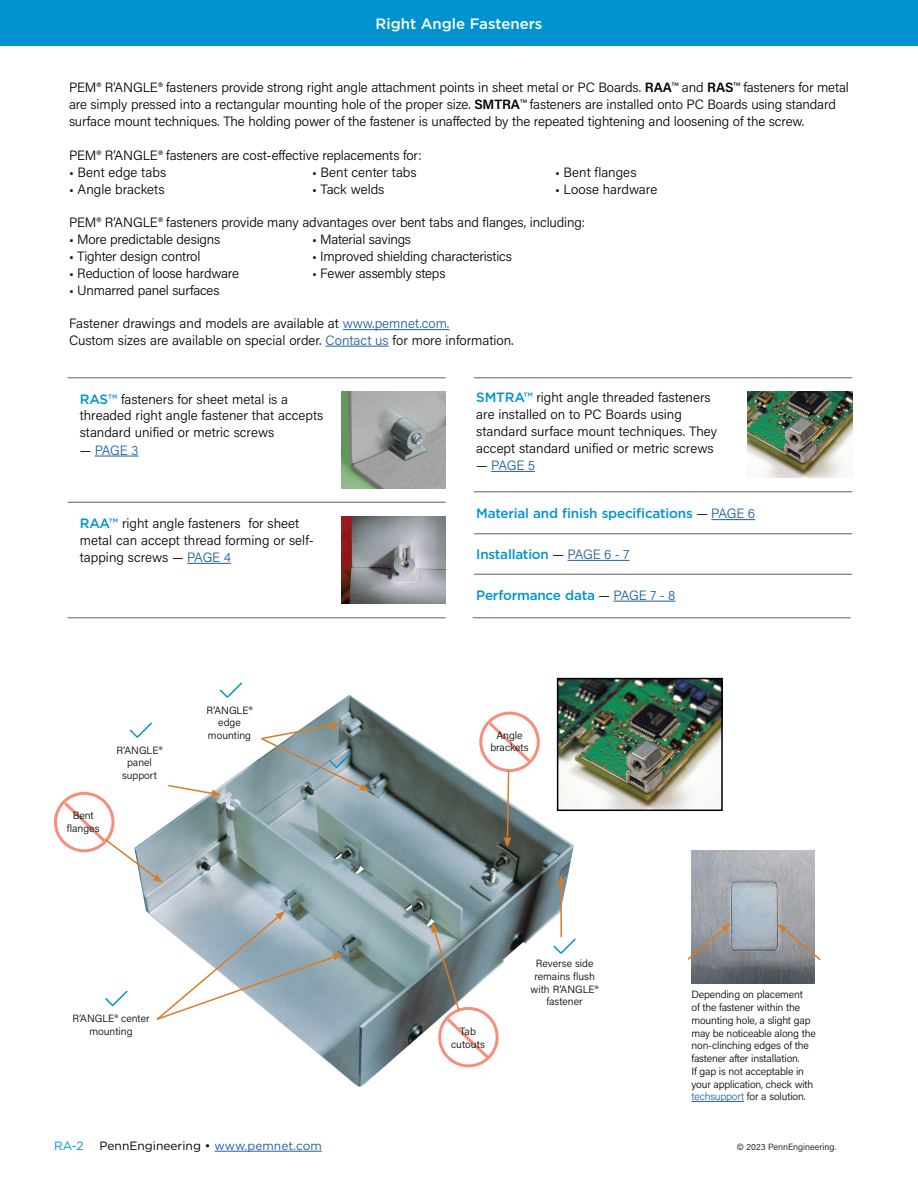
<style>
.page{position:relative;width:918px;height:1188px;background:#fff}
.page>*{position:absolute;margin:0;border:0;box-sizing:border-box;transform-origin:0 0}
.t1{font:500 15px "Gotham";color:#fff}
.t2{font:300 13.5px/16.8px "Acumin Pro";letter-spacing:-.01em;color:#000}
.t3{font:500 13.5px "Gotham";letter-spacing:-.015em;color:#0093d0}
.t4{font:300 13.5px "Acumin Pro";letter-spacing:-.025em;color:#215e9e}
.t5{font:12px "Gotham";color:#000}
.t6{font:12px "Gotham";color:#0093d0}
.t7{font:300 10.5px/12.8px "Acumin Pro";letter-spacing:-.015em;color:#000;text-align:center}
.t8{font:300 9px "Acumin Pro";color:#000}
.s1{font-weight:600}
.s2{color:#215e9e}
.s3{font-family:"Gotham";font-weight:500;color:#0093d0}
.s4{color:#000}
.s5{font-family:"Acumin Pro";font-weight:300;color:#000}
.s6{font-family:"Acumin Pro";font-weight:300;color:#215e9e}
</style>
<div class="page">
<hr style="left:68px;top:377px;width:378px;height:1px;background:#707071">
<hr style="left:68px;top:502px;width:378px;height:1px;background:#707071">
<hr style="left:68px;top:617px;width:378px;height:1px;background:#707071">
<hr style="left:474px;top:377px;width:378px;height:1px;background:#707071">
<hr style="left:474px;top:491px;width:378px;height:1px;background:#707071">
<hr style="left:474px;top:533px;width:378px;height:1px;background:#707071">
<hr style="left:474px;top:574px;width:378px;height:1px;background:#707071">
<hr style="left:473px;top:617px;width:378px;height:1px;background:#707071">
<div style="left:0;top:0;width:918px;height:46px;background:#0093d0"></div>
<hr style="left:215px;top:1151px;width:107px;height:1px;background:#215e9e">
<img style="left:140px;top:694px;width:434px;height:393px">
<hr style="left:343px;top:329px;width:106px;height:1px;background:#215e9e">
<hr style="left:326px;top:346px;width:63px;height:1px;background:#215e9e">
<hr style="left:95px;top:456px;width:44px;height:1px;background:#215e9e">
<hr style="left:187px;top:563px;width:44px;height:1px;background:#215e9e">
<img style="left:341px;top:516px;width:105px;height:87px">
<img style="left:341px;top:391px;width:105px;height:98px">
<img style="left:748px;top:391px;width:104px;height:86px">
<hr style="left:491px;top:471px;width:44px;height:1px;background:#215e9e">
<hr style="left:711px;top:519px;width:44px;height:1px;background:#215e9e">
<hr style="left:568px;top:560px;width:62px;height:1px;background:#215e9e">
<hr style="left:613px;top:601px;width:63px;height:1px;background:#215e9e">
<hr style="left:692px;top:1101px;width:52px;height:1px;background:#215e9e">
<img style="left:692px;top:850px;width:122px;height:133px">
<svg style="left:777px;top:924px;width:44px;height:38px;background:#a7a2a1"></svg>
<svg style="left:687px;top:923px;width:44px;height:38px;background:#9d9a9a"></svg>
<img style="left:560px;top:681px;width:160px;height:127px">
<div style="left:557px;top:678px;width:166px;height:133px;border:2px solid #000"></div>
<svg style="left:56px;top:793px;width:57px;height:58px"></svg>
<div style="left:54px;top:792px;width:60px;height:60px;border:3px solid #f68e7c;border-radius:50%"></div>
<div style="left:479px;top:712px;width:61px;height:60px;border:3px solid #f68e7c;border-radius:50%"></div>
<svg style="left:440px;top:1008px;width:57px;height:58px"></svg>
<div style="left:438px;top:1007px;width:61px;height:60px;border:3px solid #f68e7c;border-radius:50%"></div>
<svg style="left:61px;top:784px;width:161px;height:99px"></svg>
<svg style="left:155px;top:911px;width:188px;height:111px"></svg>
<hr style="left:560px;top:883px;width:2px;height:54px;background:#d97c27">
<svg style="left:557px;top:875px;width:8px;height:11px"></svg>
<svg style="left:485px;top:719px;width:49px;height:129px"></svg>
<svg style="left:431px;top:923px;width:61px;height:138px"></svg>
<svg style="left:105px;top:990px;width:23px;height:16px"></svg>
<svg style="left:218px;top:682px;width:26px;height:17px"></svg>
<svg style="left:259px;top:722px;width:111px;height:69px;background:#94a2a3"></svg>
<svg style="left:129px;top:721px;width:25px;height:18px"></svg>
<svg style="left:552px;top:937px;width:24px;height:18px"></svg>
<p class="t1" style="left:376px;top:14px;width:168px">Right Angle Fasteners</p>
<p class="t2" style="left:69px;top:79px;width:782px">PEM® R’ANGLE® fasteners provide strong right angle attachment points in sheet metal or PC Boards. <span class="s1">RAA</span>™ and <span class="s1">RAS</span>™ fasteners for metal are simply pressed into a rectangular mounting hole of the proper size. <span class="s1">SMTRA</span>™ fasteners are installed onto PC Boards using standard surface mount techniques. The holding power of the fastener is unaffected by the repeated tightening and loosening of the screw.</p>
<p class="t2" style="left:69px;top:146px;width:354px">PEM® R’ANGLE® fasteners are cost-effective replacements for:</p>
<p class="t2" style="left:69px;top:163px;width:99px">• Bent edge tabs</p>
<p class="t2" style="left:312px;top:163px;width:106px">• Bent center tabs</p>
<p class="t2" style="left:555px;top:163px;width:83px">• Bent flanges</p>
<p class="t2" style="left:69px;top:180px;width:97px">• Angle brackets</p>
<p class="t2" style="left:312px;top:180px;width:74px">• Tack welds</p>
<p class="t2" style="left:555px;top:180px;width:104px">• Loose hardware</p>
<p class="t2" style="left:69px;top:214px;width:518px">PEM® R’ANGLE® fasteners provide many advantages over bent tabs and flanges, including:</p>
<p class="t2" style="left:69px;top:231px;width:153px">• More predictable designs</p>
<p class="t2" style="left:312px;top:231px;width:101px">• Material savings</p>
<p class="t2" style="left:69px;top:248px;width:133px">• Tighter design control</p>
<p class="t2" style="left:312px;top:248px;width:202px">• Improved shielding characteristics</p>
<p class="t2" style="left:69px;top:264px;width:171px">• Reduction of loose hardware</p>
<p class="t2" style="left:312px;top:264px;width:135px">• Fewer assembly steps</p>
<p class="t2" style="left:69px;top:281px;width:152px">• Unmarred panel surfaces</p>
<p class="t2" style="left:69px;top:315px;width:446px">Fastener drawings and models are available at <span class="s2">www.pemnet.com.<br></span>Custom sizes are available on special order. <span class="s2">Contact us</span> for more information.</p>
<p class="t2" style="left:80px;top:390px;width:245px"><span class="s3">RAS™</span> fasteners for sheet metal is a threaded right angle fastener that accepts standard unified or metric screws</p>
<p class="t4" style="left:80px;top:441px;width:60px"><span class="s4">—</span> PAGE 3</p>
<p class="t2" style="left:80px;top:514px;width:236px"><span class="s3">RAA™</span> right angle fasteners for sheet metal can accept thread forming or self&shy;tapping screws — <span class="s2">PAGE 4</span></p>
<p class="t7" style="left:67px;top:808px;width:34px">Bent flanges</p>
<p class="t7" style="left:117px;top:743px;width:47px">R’ANGLE® panel support</p>
<p class="t7" style="left:207px;top:703px;width:47px">R’ANGLE® edge mounting</p>
<p class="t7" style="left:72px;top:1012px;width:79px">R’ANGLE® center mounting</p>
<p class="t6" style="left:54px;top:1138px;width:31px">RA-2</p>
<p class="t5" style="left:100px;top:1138px;width:224px">PennEngineering • <span class="s2">www.pemnet.com</span></p>
<p class="t2" style="left:476px;top:388px;width:243px"><span class="s3">SMTRA™</span> right angle threaded fasteners are installed on to PC Boards using standard surface mount techniques. They accept standard unified or metric screws</p>
<p class="t4" style="left:476px;top:456px;width:60px"><span class="s4">—</span> PAGE 5</p>
<p class="t3" style="left:476px;top:505px;width:280px">Material and finish specifications <span class="s5">—</span> <span class="s6">PAGE 6</span></p>
<p class="t3" style="left:476px;top:545px;width:155px">Installation <span class="s5">—</span> <span class="s6">PAGE 6 - 7</span></p>
<p class="t3" style="left:476px;top:586px;width:201px">Performance data <span class="s5">—</span> <span class="s6">PAGE 7 - 8</span></p>
<p class="t7" style="left:490px;top:728px;width:40px">Angle brackets</p>
<p class="t7" style="left:451px;top:1025px;width:35px">Tab cutouts</p>
<p class="t7" style="left:531px;top:957px;width:70px">Reverse side remains flush with R’ANGLE® fastener</p>
<p class="t7" style="left:692px;top:988px;width:126px;text-align:left">Depending on placement<br>of the fastener within the mounting hole, a slight gap may be noticeable along the non-clinching edges of the fastener after installation.<br>If gap is not acceptable in your application, check with <span class="s2">techsupport</span> for a solution.</p>
<p class="t8" style="left:737px;top:1141px;width:101px">© 2023 PennEngineering.</p>
</div>
